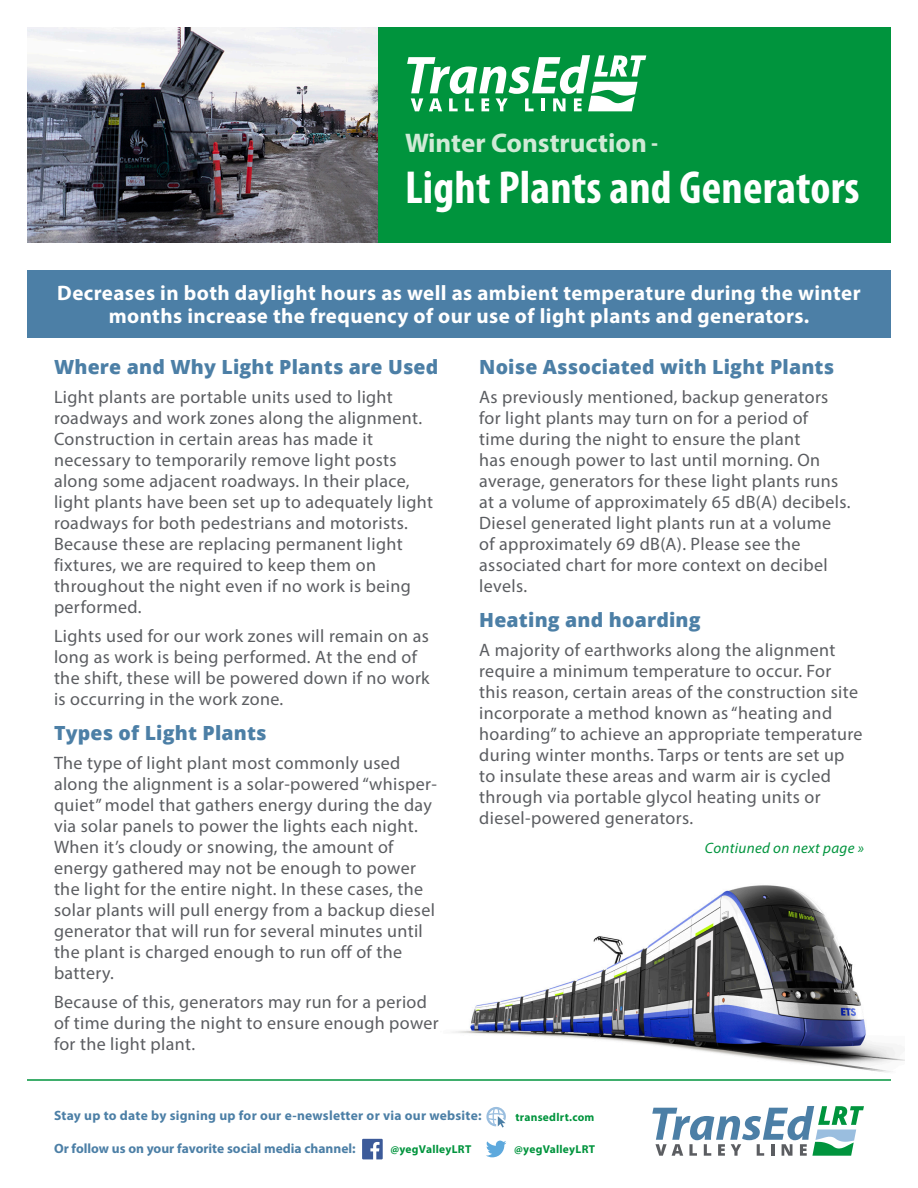
<style>
.page{position:relative;width:918px;height:1188px;background:#fff}
.page>*{position:absolute;margin:0;border:0;box-sizing:border-box;transform-origin:0 0}
.t1{font:700 condensed 46.5px "Myriad Pro";letter-spacing:.005em;color:#fff}
.t2{font:700 27px "Myriad Pro";color:#d0ead6}
.t3{font:700 21px/22.5px "Myriad Pro";letter-spacing:.02em;color:#fff;text-align:center}
.t4{font:800 19.5px "Open Sans";letter-spacing:.01em;color:#4c7fa6}
.t5{font:18px/21px "Myriad Pro";letter-spacing:.02em;color:#5b5d61}
.t6{font:italic 15px "Myriad Pro";letter-spacing:.02em;color:#00943d}
.t7{font:700 13.5px "Myriad Pro";letter-spacing:.01em;color:#4c7fa6}
.t8{font:700 11.4px "Myriad Pro";letter-spacing:.025em;color:#00943d}
.s1{font-stretch:condensed}
</style>
<div class="page">
<img style="left:27px;top:27px;width:351px;height:216px">
<div style="left:378px;top:27px;width:513px;height:216px;background:#00943d"></div>
<svg style="left:407px;top:55px;width:239px;height:56px"></svg>
<svg style="left:652px;top:1106px;width:212px;height:50px"></svg>
<svg style="left:362px;top:1139px;width:21px;height:20px"></svg>
<svg style="left:486px;top:1141px;width:20px;height:16px"></svg>
<svg style="left:486px;top:1107px;width:20px;height:21px"></svg>
<hr style="left:27px;top:1079px;width:864px;height:2px;background:#00943d">
<img style="left:452px;top:885px;width:452px;height:188px">
<div style="left:27px;top:270px;width:864px;height:67px;background:#4c7fa6"></div>
<h2 class="t2" style="left:405px;top:125px;width:255px">Winter Construction <span class="s1">-</span></h2>
<h1 class="t1" style="left:405px;top:158px;width:456px">Light Plants and Generators</h1>
<p class="t3" style="left:57px;top:281px;width:805px">Decreases in both daylight hours as well as ambient temperature during the winter months increase the frequency of our use of light plants and generators.</p>
<p class="t4" style="left:54px;top:352px;width:386px">Where and Why Light Plants are Used</p>
<p class="t5" style="left:54px;top:387px;width:381px">Light plants are portable units used to light roadways and work zones along the alignment.<br>Construction in certain areas has made it necessary to temporarily remove light posts along some adjacent roadways. In their place, light plants have been set up to adequately light roadways for both pedestrians and motorists.<br>Because these are replacing permanent light fixtures, we are required to keep them on throughout the night even if no work is being performed.</p>
<p class="t5" style="left:54px;top:626px;width:377px">Lights used for our work zones will remain on as long as work is being performed. At the end of the shift, these will be powered down if no work is occurring in the work zone.</p>
<p class="t4" style="left:54px;top:718px;width:214px">Types of Light Plants</p>
<p class="t5" style="left:54px;top:753px;width:384px">The type of light plant most commonly used along the alignment is a solar-powered “whisper&shy;quiet” model that gathers energy during the day via solar panels to power the lights each night.<br>When it’s cloudy or snowing, the amount of energy gathered may not be enough to power the light for the entire night. In these cases, the solar plants will pull energy from a backup diesel generator that will run for several minutes until the plant is charged enough to run off of the battery.</p>
<p class="t5" style="left:54px;top:992px;width:386px">Because of this, generators may run for a period of time during the night to ensure enough power for the light plant.</p>
<p class="t4" style="left:479px;top:352px;width:356px">Noise Associated with Light Plants</p>
<p class="t5" style="left:479px;top:387px;width:373px">As previously mentioned, backup generators for light plants may turn on for a period of<br>time during the night to ensure the plant<br>has enough power to last until morning. On average, generators for these light plants runs at a volume of approximately 65 dB(A) decibels.<br>Diesel generated light plants run at a volume of approximately 69 dB(A). Please see the associated chart for more context on decibel levels.</p>
<p class="t4" style="left:479px;top:605px;width:223px">Heating and hoarding</p>
<p class="t5" style="left:479px;top:640px;width:385px">A majority of earthworks along the alignment require a minimum temperature to occur. For this reason, certain areas of the construction site incorporate a method known as “heating and hoarding” to achieve an appropriate temperature during winter months. Tarps or tents are set up to insulate these areas and warm air is cycled through via portable glycol heating units or diesel-powered generators.</p>
<p class="t6" style="left:705px;top:839px;width:161px">Contiuned on next page »</p>
<p class="t7" style="left:54px;top:1107px;width:429px">Stay up to date by signing up for our e-newsletter or via our website:</p>
<p class="t8" style="left:515px;top:1110px;width:81px">transedlrt.com</p>
<p class="t7" style="left:54px;top:1139px;width:303px">Or follow us on your favorite social media channel:</p>
<p class="t8" style="left:390px;top:1142px;width:82px">@yegValleyLRT</p>
<p class="t8" style="left:514px;top:1142px;width:82px">@yegValleyLRT</p>
</div>
